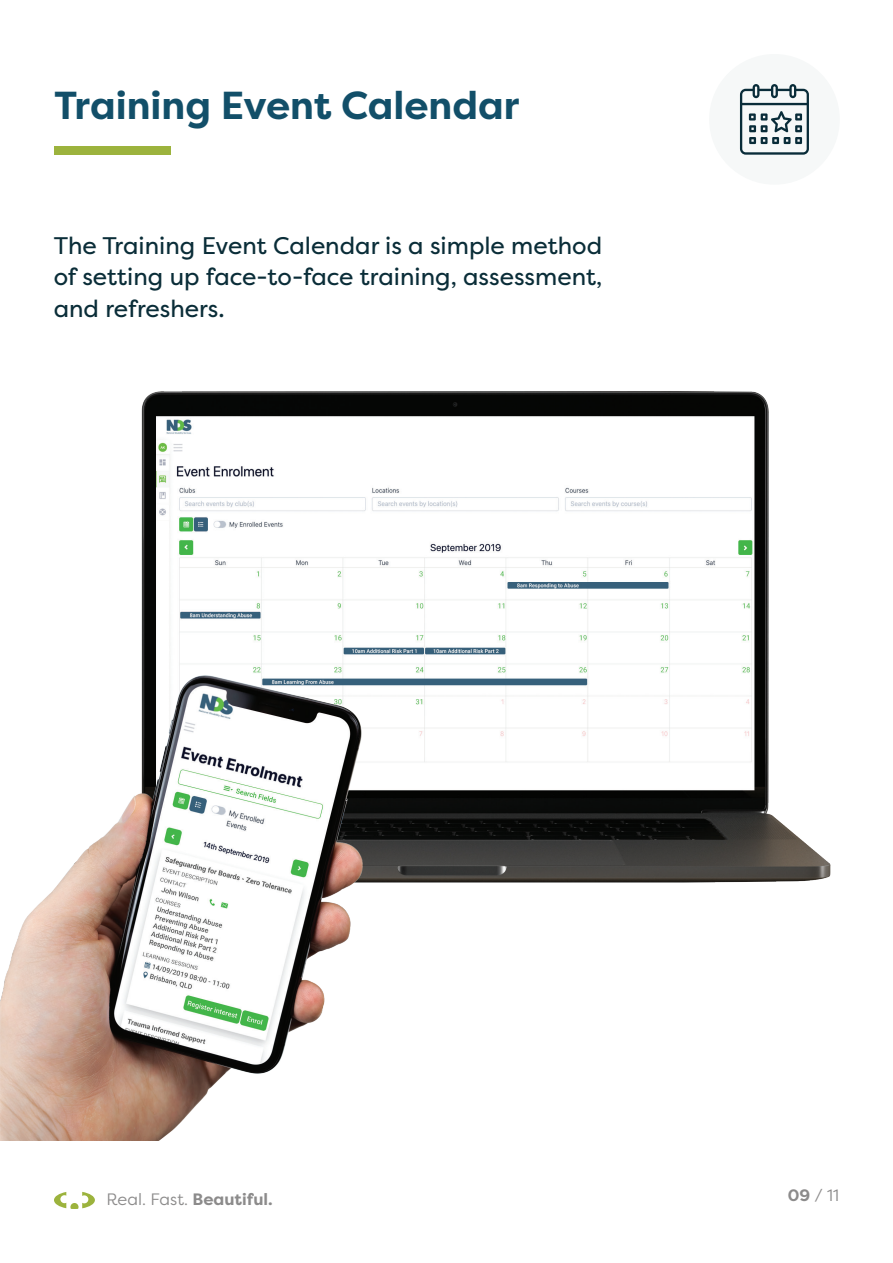
<style>
.page{position:relative;width:893px;height:1263px;background:#fff}
.page>*{position:absolute;margin:0;border:0;box-sizing:border-box;transform-origin:0 0}
.t1{font:700 39px "Filson Pro";color:#124f69}
.t2{font:24px/31.8px "Filson Pro";color:#0a2d38;text-align:justify}
.t3{font:16.5px "Filson Pro";color:#8c8b8b}
.s1{font-weight:700}
</style>
<div class="page">
<img style="left:141px;top:391px;width:690px;height:492px">
<svg style="left:54px;top:1192px;width:41px;height:17px"></svg>
<div style="left:709px;top:54px;width:131px;height:131px;background:#f6f8f8;border-radius:50%"></div>
<div style="left:54px;top:146px;width:116px;height:9px;background:#9cb33d"></div>
<svg style="left:740px;top:84px;width:69px;height:71px"></svg>
<img style="left:0;top:646px;width:408px;height:495px">
<h1 class="t1" style="left:54px;top:80px;width:467px">Training Event Calendar</h1>
<p class="t2" style="left:54px;top:229px;width:550px">The Training Event Calendar is a simple method of setting up face-to-face training, assessment, and refreshers.</p>
<p class="t3" style="left:106px;top:1188px;width:168px">Real. Fast. <span class="s1">Beautiful.</span></p>
<p class="t3" style="left:788px;top:1184px;width:53px"><span class="s1">09</span> / 11</p>
</div>
